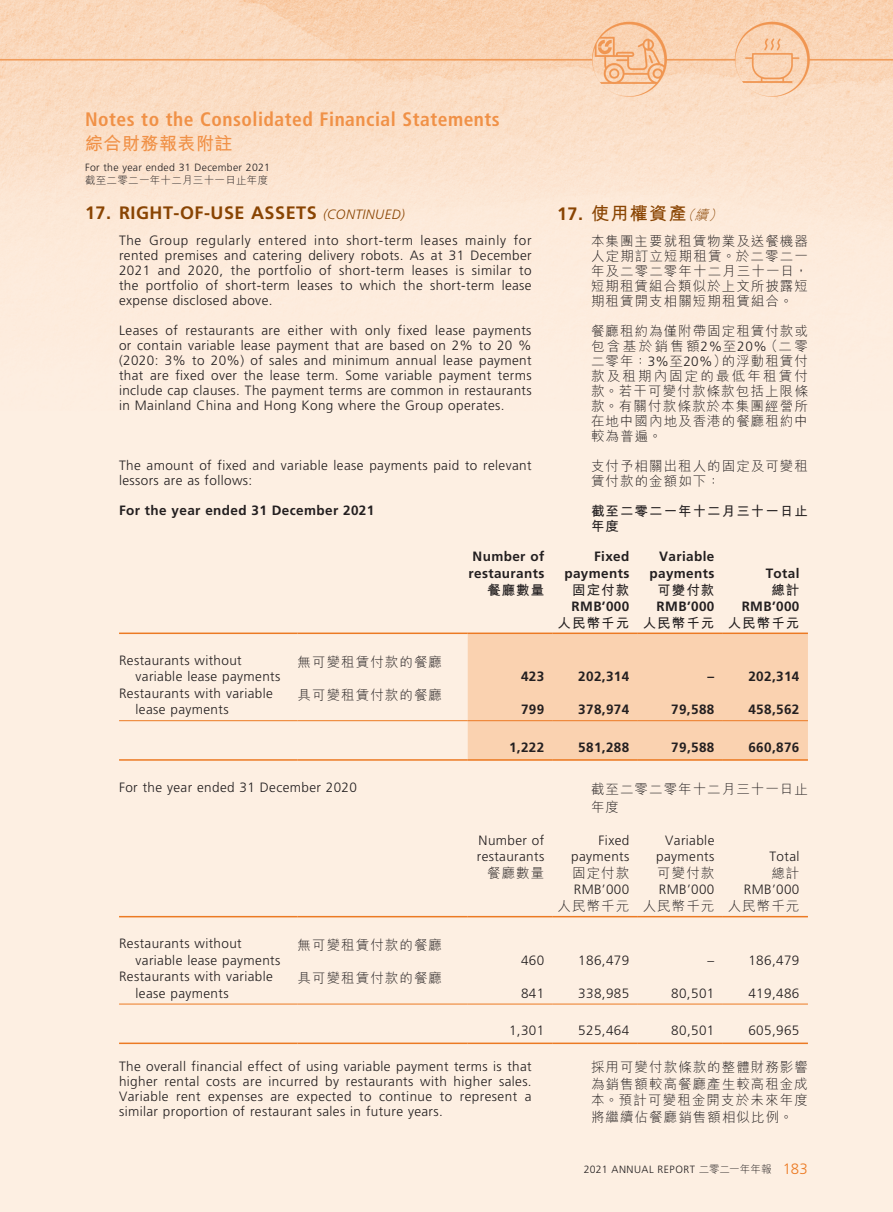
<style>
.page{position:relative;width:893px;height:1212px;background:#fff}
.page>*{position:absolute;margin:0;border:0;box-sizing:border-box;transform-origin:0 0}
.t1{font:700 condensed 19.5px "Frutiger LT Std";letter-spacing:.025em;color:#f09147}
.t2{font:700 18px "Frutiger LT Std";letter-spacing:.03em;color:#894402}
.t3{font:700 18px "M Hei HK";letter-spacing:.08em;color:#894402}
.t4{font:700 18px "M Hei HK";letter-spacing:.03em;color:#f09147}
.t5{font:300 13.5px/15px "Frutiger LT Std";letter-spacing:.03em;color:#231f20}
.t6{font:300 13.5px/15px "M Hei HK";letter-spacing:.08em;color:#231f20;text-align:justify}
.t7{font:700 13.5px/16.5px "Frutiger LT Std";letter-spacing:.03em;color:#231f20;text-align:right}
.t8{font:700 13.5px/15px "M Hei HK";letter-spacing:.08em;color:#231f20}
.t9{font:300 10.5px "Frutiger LT Std";letter-spacing:.03em;color:#231f20}
.t10{font:300 10.5px "Frutiger LT Std";letter-spacing:.05em;color:#231f20}
.t11{font:300 10.5px "M Hei HK";letter-spacing:.03em;color:#231f20}
.s1{font-family:"Frutiger LT Std"}
.s2{font-weight:300;font-style:italic;font-size:13.5px}
.s3{font-family:"M Hei HK"}
.s4{font-size:15px;color:#ec7a23}
</style>
<div class="page">
<img style="left:0;top:0;width:893px;height:1212px">
<div style="left:468px;top:634px;width:340px;height:125px;background:#fad2b0"></div>
<hr style="left:119px;top:632px;width:179px;height:2px;background:#ec7a23">
<hr style="left:298px;top:632px;width:170px;height:2px;background:#ec7a23">
<hr style="left:468px;top:632px;width:85px;height:2px;background:#ec7a23">
<hr style="left:553px;top:632px;width:85px;height:2px;background:#ec7a23">
<hr style="left:638px;top:632px;width:85px;height:2px;background:#ec7a23">
<hr style="left:723px;top:632px;width:85px;height:2px;background:#ec7a23">
<hr style="left:119px;top:720px;width:179px;height:1px;background:#ec7a23">
<hr style="left:298px;top:720px;width:170px;height:1px;background:#ec7a23">
<hr style="left:468px;top:720px;width:85px;height:1px;background:#ec7a23">
<hr style="left:553px;top:720px;width:85px;height:1px;background:#ec7a23">
<hr style="left:638px;top:720px;width:85px;height:1px;background:#ec7a23">
<hr style="left:723px;top:720px;width:85px;height:1px;background:#ec7a23">
<hr style="left:119px;top:759px;width:179px;height:2px;background:#ec7a23">
<hr style="left:298px;top:759px;width:170px;height:2px;background:#ec7a23">
<hr style="left:468px;top:759px;width:85px;height:2px;background:#ec7a23">
<hr style="left:553px;top:759px;width:85px;height:2px;background:#ec7a23">
<hr style="left:638px;top:759px;width:85px;height:2px;background:#ec7a23">
<hr style="left:723px;top:759px;width:85px;height:2px;background:#ec7a23">
<hr style="left:119px;top:916px;width:179px;height:1px;background:#ec7a23">
<hr style="left:298px;top:916px;width:170px;height:1px;background:#ec7a23">
<hr style="left:468px;top:916px;width:85px;height:1px;background:#ec7a23">
<hr style="left:553px;top:916px;width:85px;height:1px;background:#ec7a23">
<hr style="left:638px;top:916px;width:85px;height:1px;background:#ec7a23">
<hr style="left:723px;top:916px;width:85px;height:1px;background:#ec7a23">
<hr style="left:119px;top:1004px;width:179px;height:1px;background:#ec7a23">
<hr style="left:298px;top:1004px;width:170px;height:1px;background:#ec7a23">
<hr style="left:468px;top:1004px;width:85px;height:1px;background:#ec7a23">
<hr style="left:553px;top:1004px;width:85px;height:1px;background:#ec7a23">
<hr style="left:638px;top:1004px;width:85px;height:1px;background:#ec7a23">
<hr style="left:723px;top:1004px;width:85px;height:1px;background:#ec7a23">
<hr style="left:119px;top:1042px;width:179px;height:2px;background:#ec7a23">
<hr style="left:298px;top:1042px;width:170px;height:2px;background:#ec7a23">
<hr style="left:468px;top:1042px;width:85px;height:2px;background:#ec7a23">
<hr style="left:553px;top:1042px;width:85px;height:2px;background:#ec7a23">
<hr style="left:638px;top:1042px;width:85px;height:2px;background:#ec7a23">
<hr style="left:723px;top:1042px;width:85px;height:2px;background:#ec7a23">
<h1 class="t1" style="left:85px;top:108px;width:416px">Notes to the Consolidated Financial Statements</h1>
<h2 class="t4" style="left:85px;top:130px;width:149px">綜合財務報表附註</h2>
<p class="t9" style="left:85px;top:161px;width:187px">For the year ended 31 December 2021</p>
<p class="t11" style="left:85px;top:173px;width:185px">截至二零二一年十二月三十一日止年度</p>
<h2 class="t3" style="left:557px;top:200px;width:171px"><span class="s1">17.</span> 使用權資產<span class="s2">（續）</span></h2>
<p class="t6" style="left:591px;top:233px;width:218px">本集團主要就租賃物業及送餐機器人定期訂立短期租賃。於二零二一年及二零二零年十二月三十一日，短期租賃組合類似於上文所披露短期租賃開支相關短期租賃組合。</p>
<p class="t6" style="left:591px;top:323px;width:218px">餐廳租約為僅附帶固定租賃付款或包含基於銷售額<span class="s1">2%</span>至<span class="s1">20%</span>（二零二零年：<span class="s1">3%</span>至<span class="s1">20%</span>）的浮動租賃付款及租期內固定的最低年租賃付款。若干可變付款條款包括上限條款。有關付款條款於本集團經營所在地中國內地及香港的餐廳租約中較為普遍。</p>
<p class="t6" style="left:591px;top:458px;width:218px">支付予相關出租人的固定及可變租賃付款的金額如下：</p>
<p class="t8" style="left:591px;top:502px;width:218px">截至二零二一年十二月三十一日止年度</p>
<h2 class="t2" style="left:85px;top:202px;width:321px">17. RIGHT-OF-USE ASSETS <span class="s2">(CONTINUED)</span></h2>
<p class="t5" style="left:119px;top:233px;width:414px;text-align:justify">The Group regularly entered into short-term leases mainly for rented premises and catering delivery robots. As at 31 December 2021 and 2020, the portfolio of short-term leases is similar to the portfolio of short-term leases to which the short-term lease expense disclosed above.</p>
<p class="t5" style="left:119px;top:323px;width:414px;text-align:justify">Leases of restaurants are either with only fixed lease payments or contain variable lease payment that are based on 2% to 20 % (2020: 3% to 20%) of sales and minimum annual lease payment that are fixed over the lease term. Some variable payment terms include cap clauses. The payment terms are common in restaurants in Mainland China and Hong Kong where the Group operates.</p>
<p class="t5" style="left:119px;top:458px;width:414px">The amount of fixed and variable lease payments paid to relevant lessors are as follows:</p>
<p class="t7" style="left:119px;top:502px;width:257px">For the year ended 31 December 2021</p>
<p class="t7" style="left:468px;top:548px;width:77px;text-align:center">Number of restaurants</p>
<p class="t7" style="left:564px;top:548px;width:66px">Fixed payments</p>
<p class="t7" style="left:649px;top:548px;width:66px">Variable payments</p>
<p class="t7" style="left:766px;top:565px;width:35px">Total</p>
<p class="t5" style="left:136px;top:652px;width:146px;line-height:16.5px;text-indent:-16px">Restaurants without variable lease payments</p>
<p class="t6" style="left:298px;top:654px;width:146px">無可變租賃付款的餐廳</p>
<p class="t5" style="left:136px;top:685px;width:139px;line-height:16.5px;text-indent:-16px">Restaurants with variable lease payments</p>
<p class="t6" style="left:298px;top:687px;width:146px">具可變租賃付款的餐廳</p>
<p class="t5" style="left:119px;top:780px;width:239px">For the year ended 31 December 2020</p>
<p class="t5" style="left:136px;top:935px;width:146px;line-height:16.5px;text-indent:-16px">Restaurants without variable lease payments</p>
<p class="t6" style="left:298px;top:937px;width:146px">無可變租賃付款的餐廳</p>
<p class="t8" style="left:487px;top:581px;width:59px">餐廳數量</p>
<p class="t8" style="left:572px;top:581px;width:59px">固定付款</p>
<p class="t8" style="left:657px;top:581px;width:59px">可變付款</p>
<p class="t8" style="left:771px;top:581px;width:30px">總計</p>
<p class="t7" style="left:572px;top:598px;width:59px">RMB’000</p>
<p class="t7" style="left:657px;top:598px;width:59px">RMB’000</p>
<p class="t7" style="left:742px;top:598px;width:59px">RMB’000</p>
<p class="t8" style="left:558px;top:614px;width:243px">人民幣千元 人民幣千元 人民幣千元</p>
<p class="t7" style="left:521px;top:668px;width:25px">423</p>
<p class="t7" style="left:578px;top:668px;width:53px">202,314</p>
<p class="t7" style="left:708px;top:668px;width:8px">–</p>
<p class="t7" style="left:748px;top:668px;width:53px">202,314</p>
<p class="t7" style="left:521px;top:701px;width:25px">799</p>
<p class="t7" style="left:578px;top:701px;width:53px">378,974</p>
<p class="t7" style="left:671px;top:701px;width:45px">79,588</p>
<p class="t7" style="left:748px;top:701px;width:53px">458,562</p>
<p class="t7" style="left:509px;top:739px;width:37px">1,222</p>
<p class="t7" style="left:578px;top:739px;width:53px">581,288</p>
<p class="t7" style="left:671px;top:739px;width:45px">79,588</p>
<p class="t7" style="left:748px;top:739px;width:53px">660,876</p>
<p class="t6" style="left:591px;top:779px;width:218px;line-height:18px">截至二零二零年十二月三十一日止年度</p>
<p class="t5" style="left:477px;top:832px;width:69px;line-height:16.5px">Number of restaurants</p>
<p class="t5" style="left:571px;top:832px;width:60px;line-height:16.5px;text-align:right">Fixed payments</p>
<p class="t5" style="left:656px;top:832px;width:60px;line-height:16.5px;text-align:right">Variable payments</p>
<p class="t5" style="left:769px;top:849px;width:32px">Total</p>
<p class="t6" style="left:487px;top:865px;width:59px">餐廳數量</p>
<p class="t6" style="left:572px;top:865px;width:59px">固定付款</p>
<p class="t6" style="left:657px;top:865px;width:59px">可變付款</p>
<p class="t6" style="left:771px;top:865px;width:30px">總計</p>
<p class="t5" style="left:574px;top:882px;width:57px">RMB’000</p>
<p class="t5" style="left:659px;top:882px;width:57px">RMB’000</p>
<p class="t5" style="left:744px;top:882px;width:57px">RMB’000</p>
<p class="t6" style="left:558px;top:898px;width:243px">人民幣千元 人民幣千元 人民幣千元</p>
<p class="t5" style="left:521px;top:953px;width:25px">460</p>
<p class="t5" style="left:578px;top:953px;width:53px">186,479</p>
<p class="t5" style="left:708px;top:953px;width:8px">–</p>
<p class="t5" style="left:748px;top:953px;width:53px">186,479</p>
<p class="t5" style="left:136px;top:968px;width:139px;line-height:16.5px;text-indent:-16px">Restaurants with variable lease payments</p>
<p class="t6" style="left:298px;top:970px;width:146px">具可變租賃付款的餐廳</p>
<p class="t5" style="left:521px;top:986px;width:25px">841</p>
<p class="t5" style="left:578px;top:986px;width:53px">338,985</p>
<p class="t5" style="left:671px;top:986px;width:45px">80,501</p>
<p class="t5" style="left:748px;top:986px;width:53px">419,486</p>
<p class="t5" style="left:509px;top:1023px;width:37px">1,301</p>
<p class="t5" style="left:578px;top:1023px;width:53px">525,464</p>
<p class="t5" style="left:671px;top:1023px;width:45px">80,501</p>
<p class="t5" style="left:748px;top:1023px;width:53px">605,965</p>
<p class="t5" style="left:119px;top:1059px;width:414px;text-align:justify">The overall financial effect of using variable payment terms is that higher rental costs are incurred by restaurants with higher sales.<br>Variable rent expenses are expected to continue to represent a similar proportion of restaurant sales in future years.</p>
<p class="t6" style="left:591px;top:1058px;width:218px;line-height:16.5px">採用可變付款條款的整體財務影響為銷售額較高餐廳產生較高租金成本。預計可變租金開支於未來年度將繼續佔餐廳銷售額相似比例。</p>
<p class="t10" style="left:584px;top:1164px;width:226px">2021 ANNUAL REPORT <span class="s3">二零二一年年報</span> <span class="s4">183</span></p>
</div>
